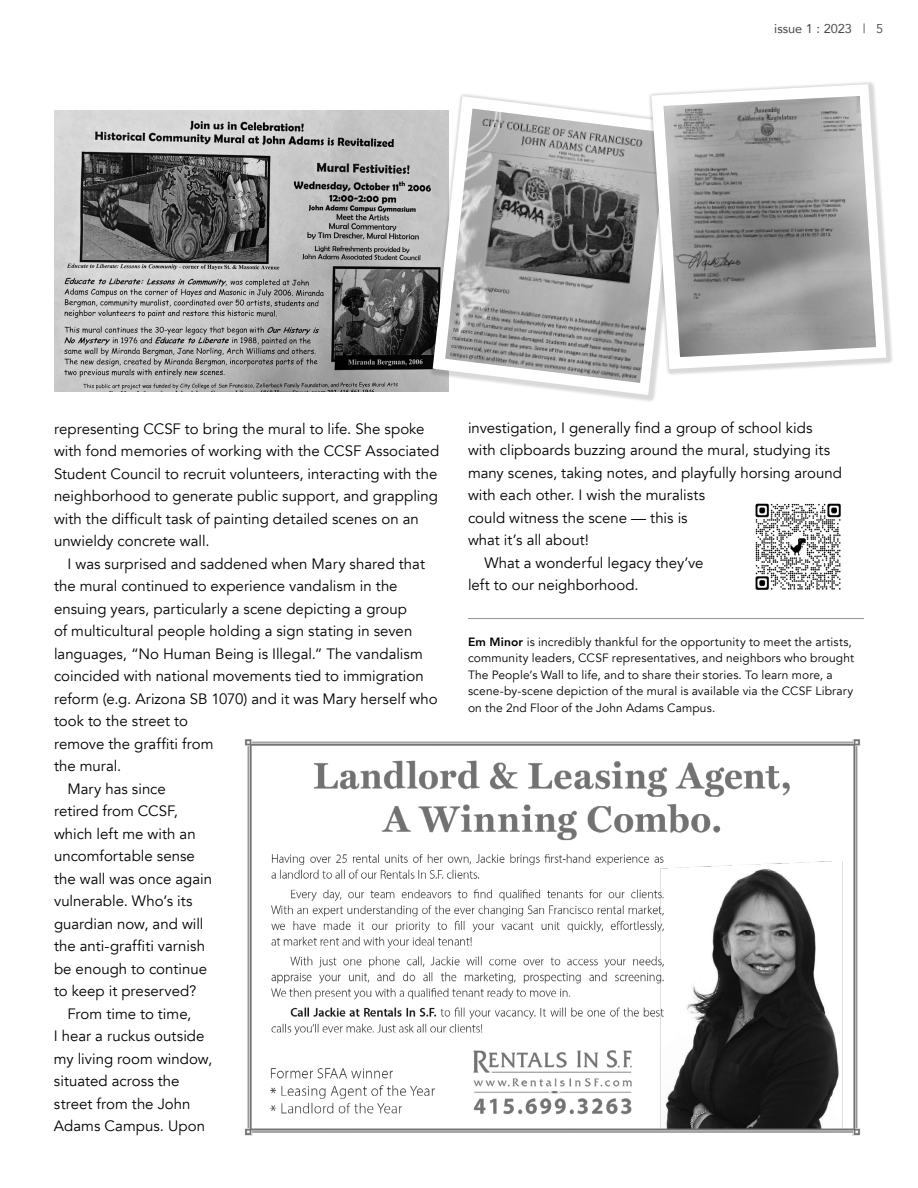
<style>
.page{position:relative;width:918px;height:1188px;background:#fff}
.page>*{position:absolute;margin:0;border:0;box-sizing:border-box;transform-origin:0 0}
.t1{font:15px/22.5px "Avenir";color:#000}
.t2{font:12.75px "Avenir";color:#484848}
.t3{font:12px/16.5px "Avenir";letter-spacing:.01em;color:#000}
.s1{font-style:inherit}
.s2{font-weight:800}
</style>
<div class="page">
<hr style="left:468px;top:618px;width:396px;height:1px;background:#939393">
<img style="left:245px;top:739px;width:616px;height:397px">
<img style="left:54px;top:110px;width:375px;height:282px">
<div style="left:429px;top:93px;width:256px;height:310px;background:#000;opacity:.15"></div>
<svg style="left:433px;top:96px;width:245px;height:299px"></svg>
<img style="left:445px;top:109px;width:222px;height:274px">
<div style="left:648px;top:80px;width:246px;height:296px;background:#000;opacity:.15"></div>
<svg style="left:651px;top:84px;width:235px;height:285px"></svg>
<img style="left:664px;top:96px;width:212px;height:261px">
<img style="left:755px;top:503px;width:86px;height:87px">
<p class="t2" style="left:774px;top:19px;width:110px">issue 1 : 2023 <span class="s1">| 5</span></p>
<p class="t1" style="left:54px;top:417px;width:387px">representing CCSF to bring the mural to life. She spoke with fond memories of working with the CCSF Associated Student Council to recruit volunteers, interacting with the neighborhood to generate public support, and grappling with the difficult task of painting detailed scenes on an unwieldy concrete wall.</p>
<p class="t1" style="left:68px;top:552px;width:359px">I was surprised and saddened when Mary shared that</p>
<p class="t1" style="left:54px;top:575px;width:345px">the mural continued to experience vandalism in the</p>
<p class="t1" style="left:54px;top:597px;width:355px">ensuing years, particularly a scene depicting a group</p>
<p class="t1" style="left:54px;top:620px;width:360px">of multicultural people holding a sign stating in seven</p>
<p class="t1" style="left:54px;top:642px;width:370px">languages, “No Human Being is Illegal.” The vandalism</p>
<p class="t1" style="left:54px;top:665px;width:371px">coincided with national movements tied to immigration</p>
<p class="t1" style="left:54px;top:687px;width:385px">reform (e.g. Arizona SB 1070) and it was Mary herself who</p>
<p class="t1" style="left:54px;top:710px;width:136px">took to the street to</p>
<p class="t1" style="left:54px;top:732px;width:161px">remove the graffiti from</p>
<p class="t1" style="left:54px;top:755px;width:69px">the mural.</p>
<p class="t1" style="left:68px;top:777px;width:100px">Mary has since</p>
<p class="t1" style="left:54px;top:800px;width:126px">retired from CCSF,</p>
<p class="t1" style="left:54px;top:822px;width:143px">which left me with an</p>
<p class="t1" style="left:54px;top:845px;width:142px">uncomfortable sense</p>
<p class="t1" style="left:54px;top:867px;width:160px">the wall was once again</p>
<p class="t1" style="left:54px;top:890px;width:140px">vulnerable. Who’s its</p>
<p class="t1" style="left:54px;top:912px;width:151px">guardian now, and will</p>
<p class="t1" style="left:54px;top:935px;width:153px">the anti-graffiti varnish</p>
<p class="t1" style="left:54px;top:957px;width:155px">be enough to continue</p>
<p class="t1" style="left:54px;top:980px;width:144px">to keep it preserved?</p>
<p class="t1" style="left:68px;top:1002px;width:125px">From time to time,</p>
<p class="t1" style="left:54px;top:1025px;width:152px">I hear a ruckus outside</p>
<p class="t1" style="left:54px;top:1047px;width:160px">my living room window,</p>
<p class="t1" style="left:54px;top:1070px;width:127px">situated across the</p>
<p class="t1" style="left:54px;top:1092px;width:138px">street from the John</p>
<p class="t1" style="left:54px;top:1115px;width:153px">Adams Campus. Upon</p>
<p class="t1" style="left:468px;top:417px;width:346px">investigation, I generally find a group of school kids</p>
<p class="t1" style="left:468px;top:439px;width:364px">with clipboards buzzing around the mural, studying its</p>
<p class="t1" style="left:468px;top:462px;width:376px">many scenes, taking notes, and playfully horsing around</p>
<p class="t1" style="left:468px;top:484px;width:239px">with each other. I wish the muralists</p>
<p class="t1" style="left:468px;top:507px;width:221px">could witness the scene — this is</p>
<p class="t1" style="left:468px;top:529px;width:123px">what it’s all about!</p>
<p class="t1" style="left:484px;top:552px;width:221px">What a wonderful legacy they’ve</p>
<p class="t1" style="left:468px;top:574px;width:172px">left to our neighborhood.</p>
<p class="t3" style="left:468px;top:634px;width:388px"><span class="s2">Em Minor</span> is incredibly thankful for the opportunity to meet the artists, community leaders, CCSF representatives, and neighbors who brought The People’s Wall to life, and to share their stories. To learn more, a scene-by-scene depiction of the mural is available via the CCSF Library on the 2nd Floor of the John Adams Campus.</p>
</div>
